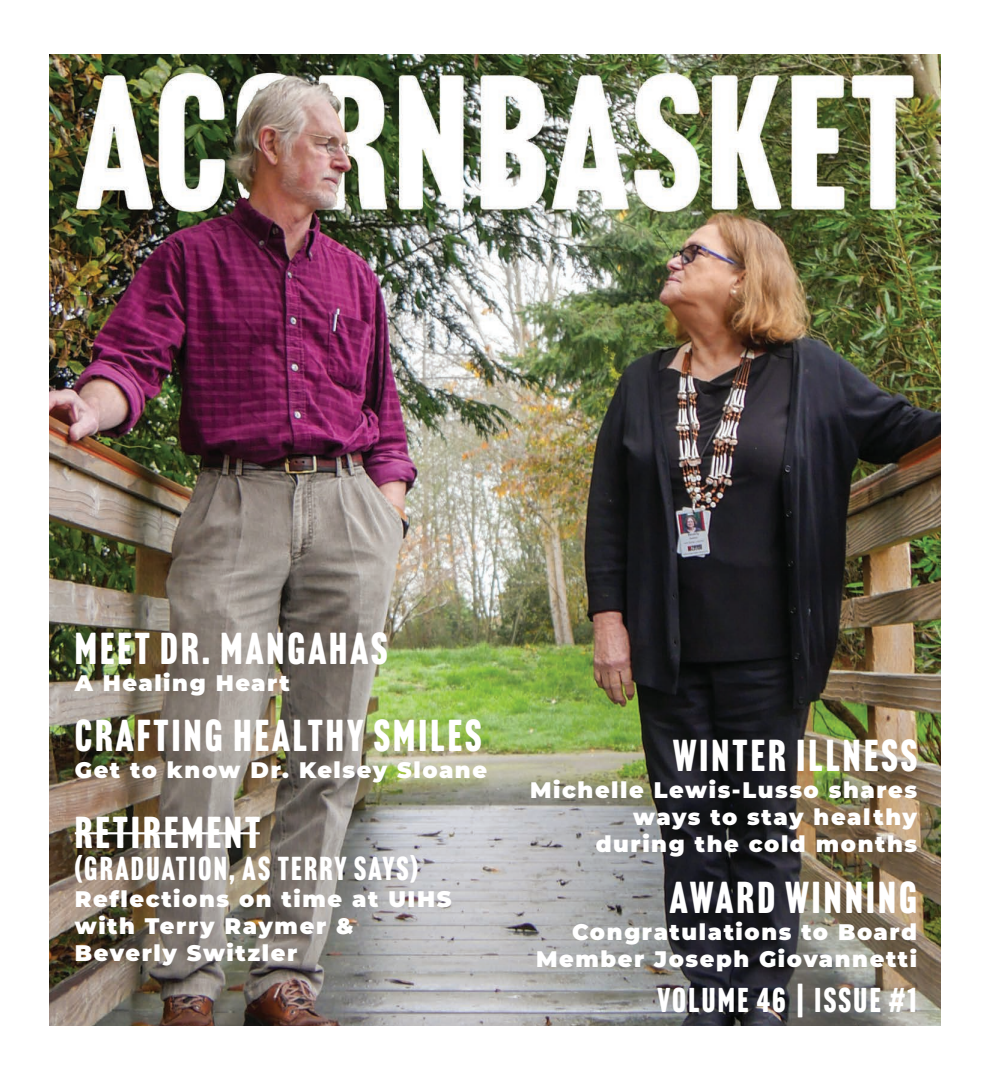
<style>
.page{position:relative;width:990px;height:1080px;background:#fff}
.page>*{position:absolute;margin:0;border:0;box-sizing:border-box;transform-origin:0 0}
.t1{font:43.75px "Headline Gothic ATF Round";letter-spacing:.07em;color:#fff}
.t2{font:33.75px "Headline Gothic ATF Round";letter-spacing:.07em;color:#fff}
.t3{font:32.5px "Headline Gothic ATF Round";letter-spacing:.07em;color:#fff}
.t4{font:900 22.5px/27px "Montserrat";letter-spacing:.07em;color:#fff;text-align:right}
</style>
<div class="page">
<img style="left:49px;top:54px;width:891px;height:972px">
<hr style="left:75px;top:832px;width:185px;height:2px;background:#fff">
<h1 class="t1" style="left:75px;top:623px;width:314px">MEET DR. MANGAHAS</h1>
<p class="t4" style="left:75px;top:668px;width:216px">A Healing Heart</p>
<h1 class="t1" style="left:75px;top:710px;width:408px">CRAFTING HEALTHY SMILES</h1>
<p class="t4" style="left:75px;top:755px;width:414px">Get to know Dr. Kelsey Sloane</p>
<h1 class="t1" style="left:673px;top:730px;width:245px">WINTER ILLNESS</h1>
<p class="t4" style="left:530px;top:775px;width:389px">Michelle Lewis-Lusso shares ways to stay healthy<br>during the cold months</p>
<h1 class="t1" style="left:75px;top:807px;width:187px">RETIREMENT</h1>
<h3 class="t3" style="left:75px;top:850px;width:345px">(GRADUATION, AS TERRY SAYS)</h3>
<p class="t4" style="left:75px;top:884px;width:378px;text-align:left">Reflections on time at UIHS with Terry Raymer &amp;<br>Beverly Switzler</p>
<h1 class="t1" style="left:670px;top:872px;width:249px">AWARD WINNING</h1>
<p class="t4" style="left:536px;top:917px;width:382px">Congratulations to Board<br>Member Joseph Giovannetti</p>
<h2 class="t2" style="left:657px;top:980px;width:261px">VOLUME 46 | ISSUE #1</h2>
</div>
